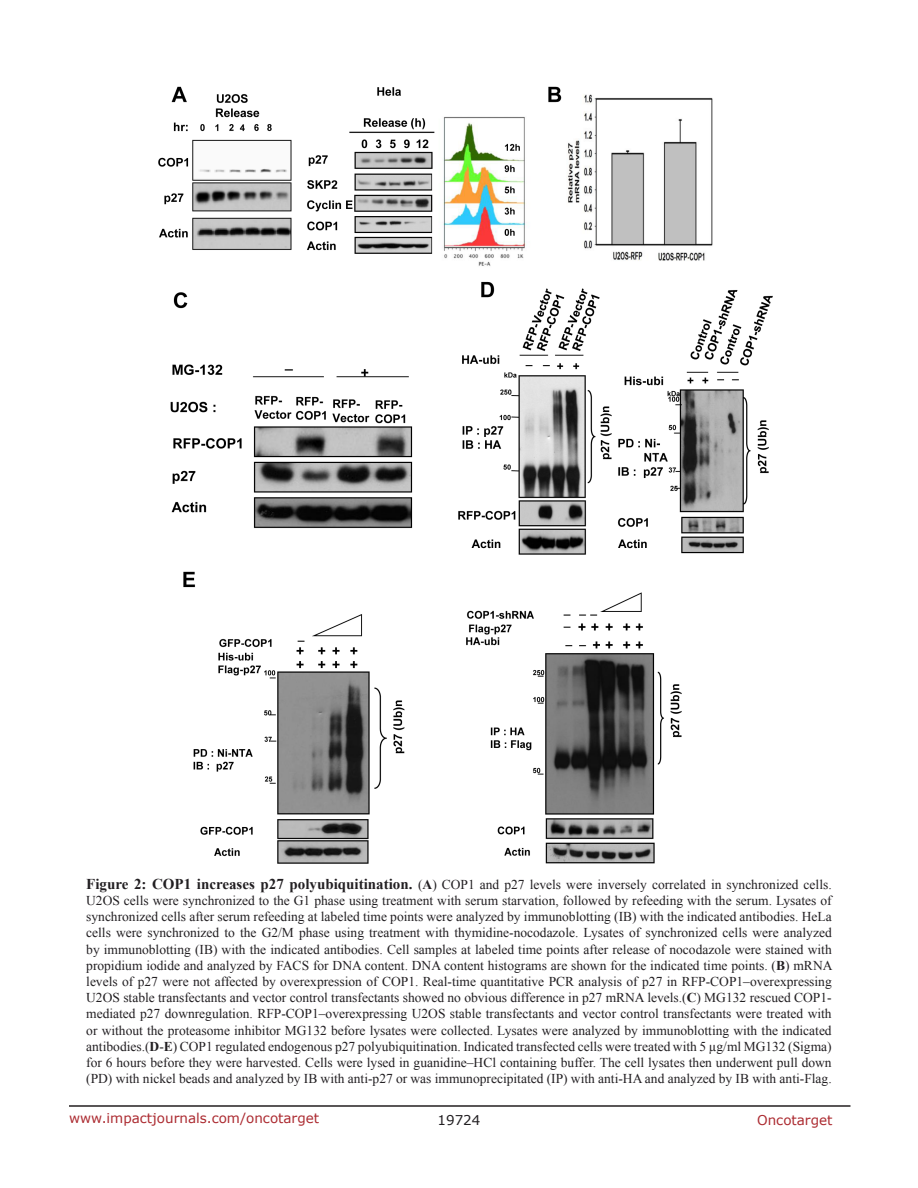
<style>
.page{position:relative;width:918px;height:1188px;background:#fff}
.page>*{position:absolute;margin:0;border:0;box-sizing:border-box;transform-origin:0 0}
.FigureText{font:13.5px/16.2px "Times New Roman";color:#221f22;text-align:justify}
.t1{font:13.5px "Verdana";color:#ac2b31}
.t2{font:13.5px "Verdana";color:#221f22}
.s1{font-weight:700;font-size:15px}
.s2{font-weight:700}
</style>
<div class="page">
<hr style="left:69px;top:1105px;width:781px;height:2px;background:#231f20">
<img style="left:158px;top:86px;width:615px;height:778px">
<p class="FigureText" style="left:86px;top:876px;width:748px"><span class="s1">Figure 2: COP1 increases p27 polyubiquitination.</span> (<span class="s2">A</span>) COP1 and p27 levels were inversely correlated in synchronized cells.<br>U2OS cells were synchronized to the G1 phase using treatment with serum starvation, followed by refeeding with the serum. Lysates of synchronized cells after serum refeeding at labeled time points were analyzed by immunoblotting (IB) with the indicated antibodies. HeLa cells were synchronized to the G2/M phase using treatment with thymidine-nocodazole. Lysates of synchronized cells were analyzed by immunoblotting (IB) with the indicated antibodies. Cell samples at labeled time points after release of nocodazole were stained with propidium iodide and analyzed by FACS for DNA content. DNA content histograms are shown for the indicated time points. (<span class="s2">B</span>) mRNA levels of p27 were not affected by overexpression of COP1. Real-time quantitative PCR analysis of p27 in RFP-COP1–overexpressing U2OS stable transfectants and vector control transfectants showed no obvious difference in p27 mRNA levels.(<span class="s2">C</span>) MG132 rescued COP1- mediated p27 downregulation. RFP-COP1–overexpressing U2OS stable transfectants and vector control transfectants were treated with or without the proteasome inhibitor MG132 before lysates were collected. Lysates were analyzed by immunoblotting with the indicated antibodies.(<span class="s2">D</span>-<span class="s2">E</span>) COP1 regulated endogenous p27 polyubiquitination. Indicated transfected cells were treated with 5 µg/ml MG132 (Sigma) for 6 hours before they were harvested. Cells were lysed in guanidine–HCl containing buffer. The cell lysates then underwent pull down (PD) with nickel beads and analyzed by IB with anti-p27 or was immunoprecipitated (IP) with anti-HA and analyzed by IB with anti-Flag.</p>
<p class="t1" style="left:69px;top:1109px;width:252px">www.impactjournals.com/oncotarget</p>
<p class="t2" style="left:438px;top:1111px;width:44px">19724</p>
<p class="t1" style="left:757px;top:1111px;width:77px">Oncotarget</p>
</div>
